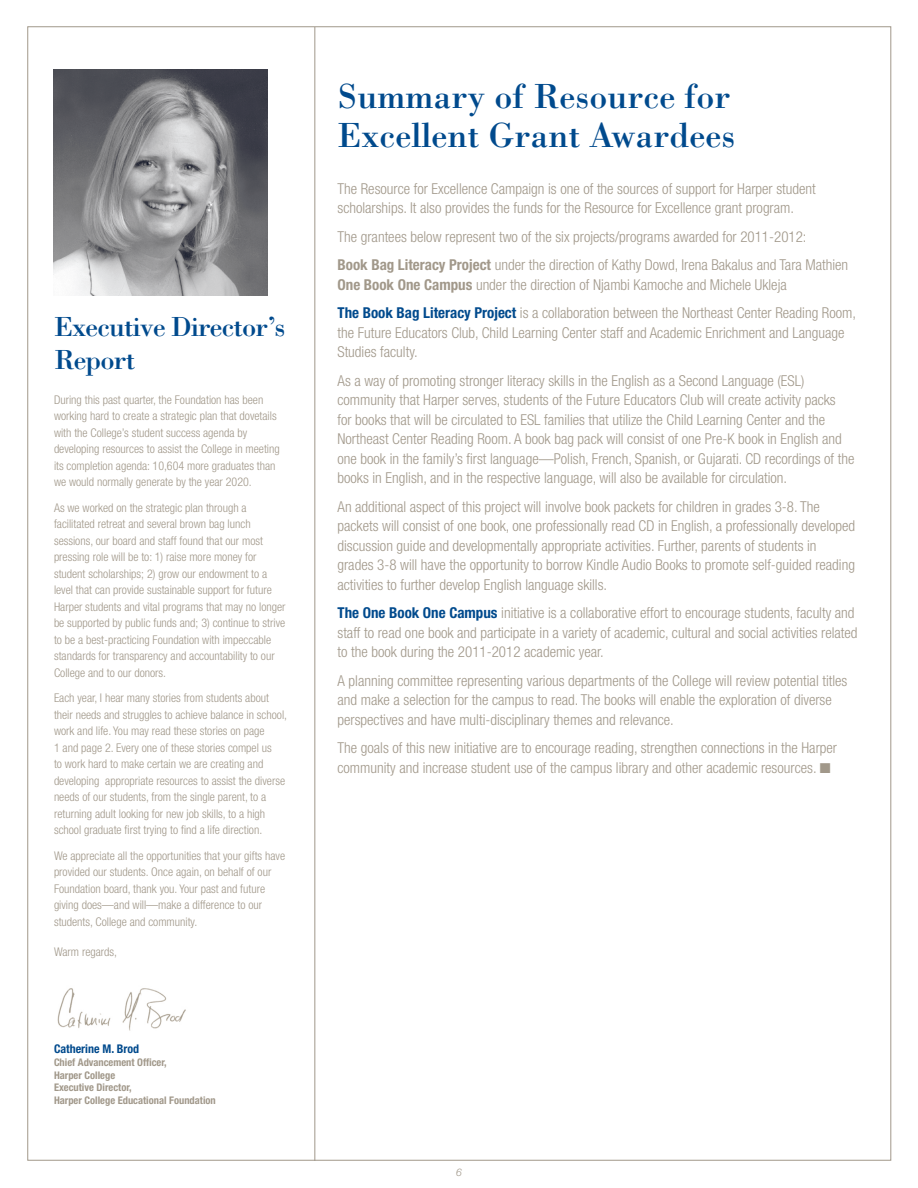
<style>
.page{position:relative;width:918px;height:1188px;background:#fff}
.page>*{position:absolute;margin:0;border:0;box-sizing:border-box;transform-origin:0 0}
.t1{font:36px/39px "Bodoni";color:#004a8d}
.t2{font:28.5px/33px "Bodoni";letter-spacing:-.03em;color:#004a8d}
.t3{font:300 condensed 15px/19.5px "Helvetica Neue LT Std";color:#a1988a}
.t4{font:300 condensed 12px/16.5px "Helvetica Neue LT Std";color:#a1988a}
.t5{font:700 condensed 12px "Helvetica Neue LT Std";color:#004a8d}
.t6{font:700 condensed 10.5px/12.6px "Helvetica Neue LT Std";color:#a1988a}
.t7{font:italic 300 10.5px "Helvetica Neue LT Std";color:#a1988a}
.s1{font-weight:700}
.s2{font-weight:700;color:#004a8d}
</style>
<div class="page">
<img style="left:54px;top:70px;width:213px;height:226px">
<img style="left:57px;top:988px;width:129px;height:43px">
<hr style="left:315px;top:27px;width:1px;height:1134px;background:#a1988a">
<h2 class="t2" style="left:54px;top:310px;width:233px">Executive Director’s<br>Report</h2>
<p class="t4" style="left:54px;top:391px;width:227px">During this past quarter, the Foundation has been working hard to create a strategic plan that dovetails with the College’s student success agenda by developing resources to assist the College in meeting its completion agenda: 10,604 more graduates than we would normally generate by the year 2020.</p>
<p class="t4" style="left:54px;top:499px;width:233px">As we worked on the strategic plan through a facilitated retreat and several brown bag lunch sessions, our board and staff found that our most pressing role will be to: 1) raise more money for student scholarships; 2) grow our endowment to a level that can provide sustainable support for future Harper students and vital programs that may no longer be supported by public funds and; 3) continue to strive to be a best-practicing Foundation with impeccable standards for transparency and accountability to our College and to our donors.</p>
<p class="t4" style="left:54px;top:690px;width:235px">Each year, I hear many stories from students about their needs and struggles to achieve balance in school, work and life. You may read these stories on page<br>1 and page 2. Every one of these stories compel us<br>to work hard to make certain we are creating and developing appropriate resources to assist the diverse needs of our students, from the single parent, to a returning adult looking for new job skills, to a high school graduate first trying to find a life direction.</p>
<p class="t4" style="left:54px;top:847px;width:233px">We appreciate all the opportunities that your gifts have provided our students. Once again, on behalf of our Foundation board, thank you. Your past and future giving does—and will—make a difference to our students, College and community.</p>
<p class="t4" style="left:54px;top:943px;width:65px">Warm regards,</p>
<p class="t5" style="left:54px;top:1042px;width:87px">Catherine M. Brod</p>
<p class="t6" style="left:54px;top:1056px;width:163px">Chief Advancement Officer,<br>Harper College<br>Executive Director,<br>Harper College Educational Foundation</p>
<h1 class="t1" style="left:338px;top:76px;width:399px">Summary of Resource for<br>Excellent Grant Awardees</h1>
<p class="t3" style="left:338px;top:178px;width:480px">The Resource for Excellence Campaign is one of the sources of support for Harper student scholarships. It also provides the funds for the Resource for Excellence grant program.</p>
<p class="t3" style="left:338px;top:222px;width:512px;line-height:28.5px">The grantees below represent two of the six projects/programs awarded for 2011-2012:<br><span class="s1">Book Bag Literacy Project</span> under the direction of Kathy Dowd, Irena Bakalus and Tara Mathien</p>
<p class="t3" style="left:338px;top:270px;width:520px;line-height:28.5px"><span class="s1">One Book One Campus</span> under the direction of Njambi Kamoche and Michele Ukleja<br><span class="s2">The Book Bag Literacy Project</span> is a collaboration between the Northeast Center Reading Room,</p>
<p class="t3" style="left:338px;top:322px;width:509px">the Future Educators Club, Child Learning Center staff and Academic Enrichment and Language<br>Studies faculty.</p>
<p class="t3" style="left:338px;top:370px;width:519px">As a way of promoting stronger literacy skills in the English as a Second Language (ESL) community that Harper serves, students of the Future Educators Club will create activity packs<br>for books that will be circulated to ESL families that utilize the Child Learning Center and the Northeast Center Reading Room. A book bag pack will consist of one Pre-K book in English and one book in the family’s first language—Polish, French, Spanish, or Gujarati. CD recordings of the books in English, and in the respective language, will also be available for circulation.</p>
<p class="t3" style="left:338px;top:496px;width:519px">An additional aspect of this project will involve book packets for children in grades 3-8. The packets will consist of one book, one professionally read CD in English, a professionally developed discussion guide and developmentally appropriate activities. Further, parents of students in grades 3-8 will have the opportunity to borrow Kindle Audio Books to promote self-guided reading activities to further develop English language skills.</p>
<p class="t3" style="left:338px;top:603px;width:522px"><span class="s2">The One Book One Campus</span> initiative is a collaborative effort to encourage students, faculty and staff to read one book and participate in a variety of academic, cultural and social activities related to the book during the 2011-2012 academic year.</p>
<p class="t3" style="left:338px;top:670px;width:511px">A planning committee representing various departments of the College will review potential titles and make a selection for the campus to read. The books will enable the exploration of diverse perspectives and have multi-disciplinary themes and relevance.</p>
<p class="t3" style="left:338px;top:738px;width:501px">The goals of this new initiative are to encourage reading, strengthen connections in the Harper community and increase student use of the campus library and other academic resources. ■</p>
<p class="t7" style="left:456px;top:1166px;width:7px">6</p>
</div>
